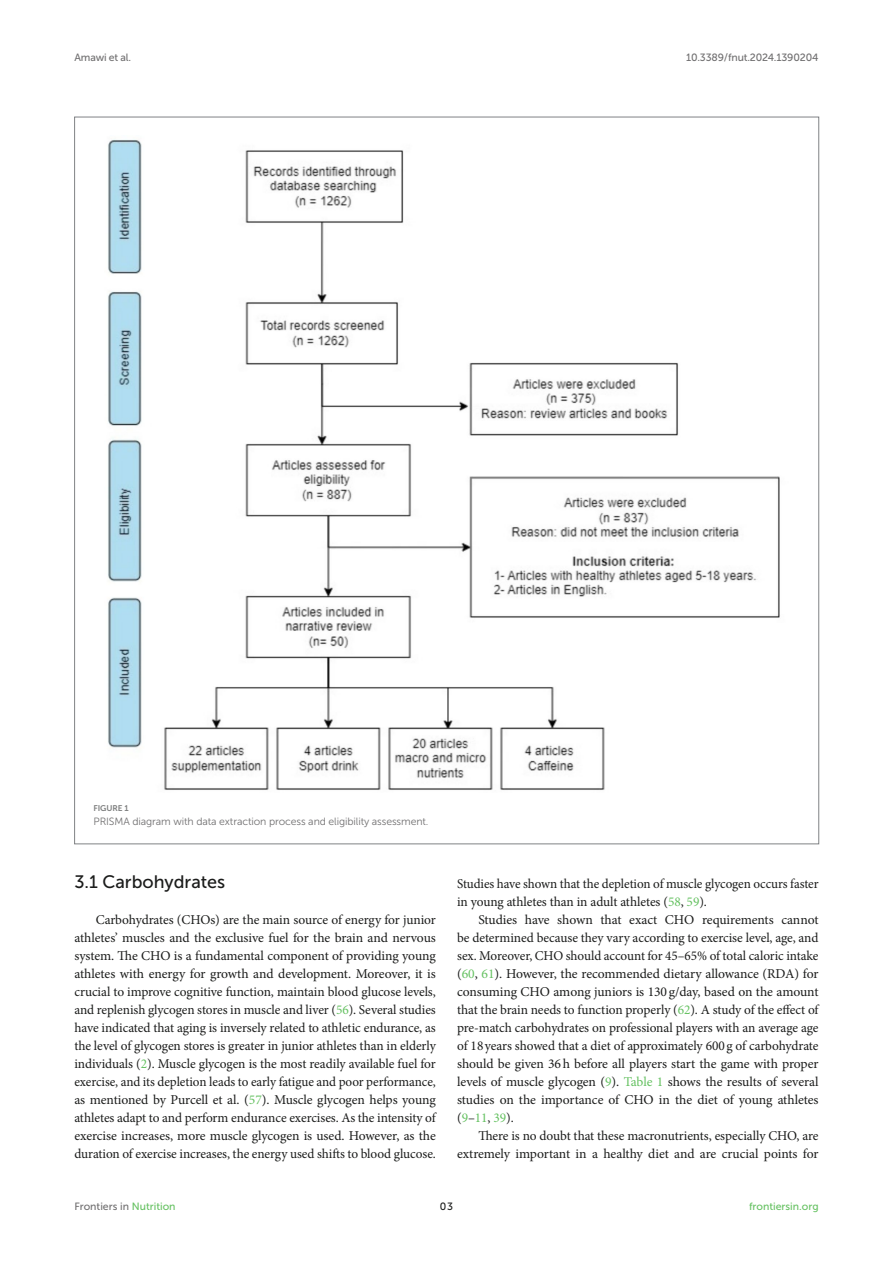
<style>
.page{position:relative;width:893px;height:1263px;background:#fff}
.page>*{position:absolute;margin:0;border:0;box-sizing:border-box;transform-origin:0 0}
.HEAD_2{font:18px "Museo Sans 500";color:#1b1c1b}
.TEXT_FLUSH{font:13.5px/18px "Minion Pro";letter-spacing:-.005em;color:#1b1c1b;text-align:justify}
.TEXT{font:13.5px/18px "Minion Pro";letter-spacing:-.005em;color:#1b1c1b;text-align:justify}
.FIG_LEG{font:10.5px "Museo Sans 300";letter-spacing:-.01em;color:#706f70}
.t1{font:10.5px "Museo Sans 500";letter-spacing:-.015em;color:#706f70}
.t2{font:10.5px "Museo Sans 500";color:#65c161}
.t3{font:10.5px "Museo Sans 500";color:#1b1c1b}
.FIG_HD{font:8.25px "Museo Sans 700";letter-spacing:-.01em;color:#7e7f7f}
.s1{color:#65c161}
</style>
<div class="page">
<img style="left:108px;top:139px;width:672px;height:651px">
<p class="t1" style="left:74px;top:51px;width:58px">Amawi et al.</p>
<p class="t1" style="left:686px;top:51px;width:134px">10.3389/fnut.2024.1390204</p>
<p class="FIG_HD" style="left:94px;top:804px;width:37px">FIGURE 1</p>
<p class="FIG_LEG" style="left:94px;top:816px;width:336px">PRISMA diagram with data extraction process and eligibility assessment.</p>
<p class="HEAD_2" style="left:74px;top:872px;width:152px">3.1 Carbohydrates</p>
<p class="TEXT_FLUSH" style="left:74px;top:911px;width:363px;text-indent:21px">Carbohydrates (CHOs) are the main source of energy for junior athletes’ muscles and the exclusive fuel for the brain and nervous system. The CHO is a fundamental component of providing young athletes with energy for growth and development. Moreover, it is crucial to improve cognitive function, maintain blood glucose levels, and replenish glycogen stores in muscle and liver (<span class="s1">56</span>). Several studies have indicated that aging is inversely related to athletic endurance, as the level of glycogen stores is greater in junior athletes than in elderly individuals (<span class="s1">2</span>). Muscle glycogen is the most readily available fuel for exercise, and its depletion leads to early fatigue and poor performance, as mentioned by Purcell et al. (<span class="s1">57</span>). Muscle glycogen helps young athletes adapt to and perform endurance exercises. As the intensity of exercise increases, more muscle glycogen is used. However, as the duration of exercise increases, the energy used shifts to blood glucose.</p>
<p class="TEXT_FLUSH" style="left:457px;top:875px;width:363px">Studies have shown that the depletion of muscle glycogen occurs faster in young athletes than in adult athletes (<span class="s1">58</span>, <span class="s1">59</span>).</p>
<p class="TEXT" style="left:457px;top:911px;width:363px;text-indent:21px">Studies have shown that exact CHO requirements cannot be determined because they vary according to exercise level, age, and sex. Moreover, CHO should account for 45–65% of total caloric intake (<span class="s1">60</span>, <span class="s1">61</span>). However, the recommended dietary allowance (RDA) for consuming CHO among juniors is 130g/day, based on the amount that the brain needs to function properly (<span class="s1">62</span>). A study of the effect of pre-match carbohydrates on professional players with an average age of 18years showed that a diet of approximately 600g of carbohydrate should be given 36h before all players start the game with proper levels of muscle glycogen (<span class="s1">9</span>). <span class="s1">Table 1</span> shows the results of several studies on the importance of CHO in the diet of young athletes (<span class="s1">9</span>–<span class="s1">11</span>, <span class="s1">39</span>).</p>
<p class="TEXT" style="left:457px;top:1127px;width:363px;text-align:right">There is no doubt that these macronutrients, especially CHO, are extremely important in a healthy diet and are crucial points for</p>
<p class="t1" style="left:74px;top:1200px;width:103px">Frontiers in <span class="s1">Nutrition</span></p>
<p class="t3" style="left:440px;top:1200px;width:15px">03</p>
<p class="t2" style="left:749px;top:1200px;width:71px">frontiersin.org</p>
</div>
